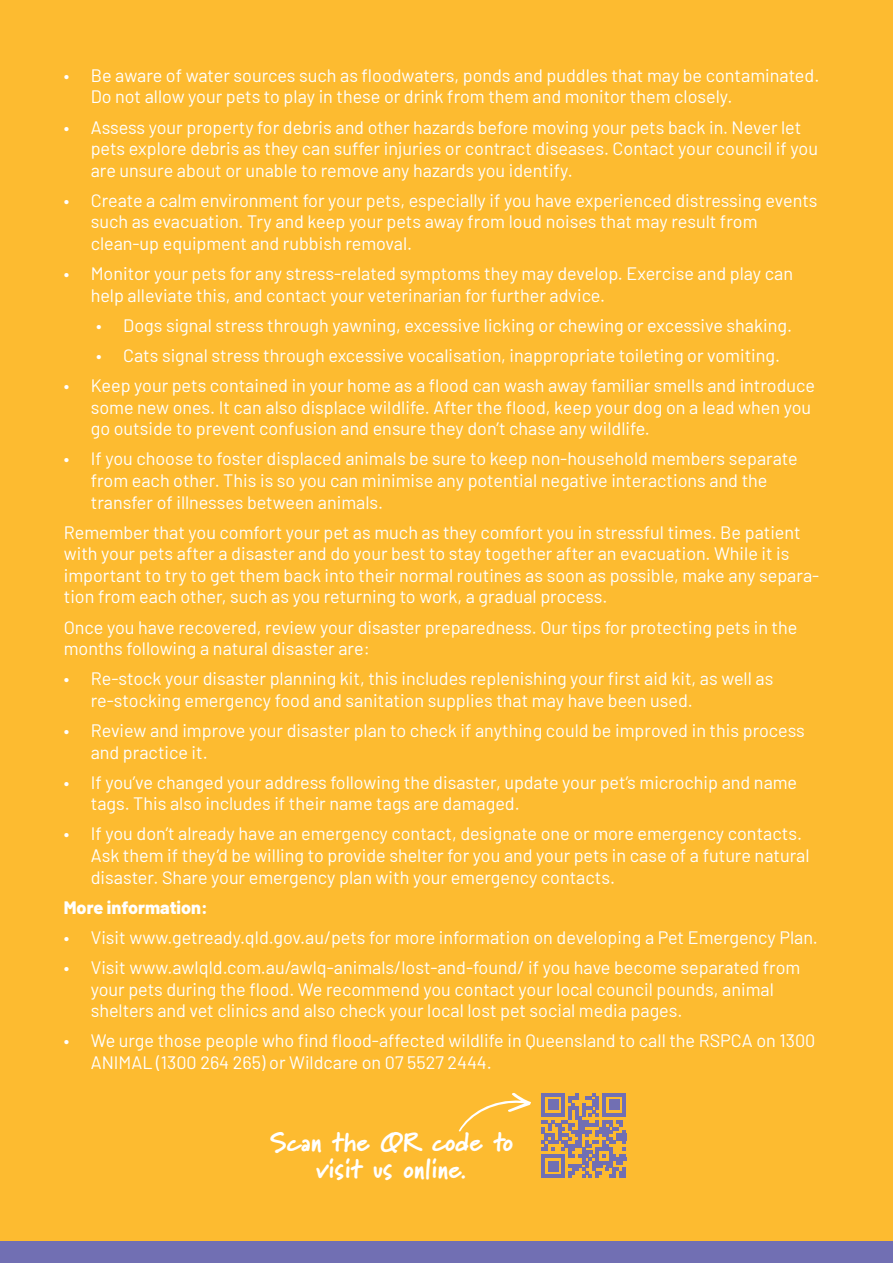
<style>
.page{position:relative;width:893px;height:1263px;background:#fdbb30}
.page>*{position:absolute;margin:0;border:0;box-sizing:border-box;transform-origin:0 0}
.t1{font:900 27px/27px "Marydale";color:#fff;text-align:center}
.t2{font:18px/21.6px "Barlow";color:#fff}
.t3{font:800 18px "Barlow";color:#fff}
</style>
<div class="page">
<svg style="left:541px;top:1093px;width:85px;height:85px"></svg>
<hr style="left:541px;top:1174px;width:24px;height:4px;background:#716fb3">
<div style="left:548px;top:1161px;width:10px;height:10px;background:#716fb3"></div>
<svg style="left:458px;top:1093px;width:73px;height:39px"></svg>
<div style="left:0;top:1242px;width:893px;height:21px;background:#716fb3"></div>
<p class="t2" style="left:91px;top:63px;width:730px;text-indent:-27px">• Be aware of water sources such as floodwaters, ponds and puddles that may be contaminated.<br>Do not allow your pets to play in these or drink from them and monitor them closely.</p>
<p class="t2" style="left:91px;top:115px;width:729px;text-indent:-27px">• Assess your property for debris and other hazards before moving your pets back in. Never let pets explore debris as they can suffer injuries or contract diseases. Contact your council if you are unsure about or unable to remove any hazards you identify.</p>
<p class="t2" style="left:91px;top:188px;width:728px;text-indent:-27px">• Create a calm environment for your pets, especially if you have experienced distressing events such as evacuation. Try and keep your pets away from loud noises that may result from clean-up equipment and rubbish removal.</p>
<p class="t2" style="left:91px;top:261px;width:704px;text-indent:-27px">• Monitor your pets for any stress-related symptoms they may develop. Exercise and play can help alleviate this, and contact your veterinarian for further advice.</p>
<p class="t2" style="left:96px;top:313px;width:697px">• Dogs signal stress through yawning, excessive licking or chewing or excessive shaking.</p>
<p class="t2" style="left:96px;top:343px;width:685px">• Cats signal stress through excessive vocalisation, inappropriate toileting or vomiting.</p>
<p class="t2" style="left:91px;top:373px;width:726px;text-indent:-27px">• Keep your pets contained in your home as a flood can wash away familiar smells and introduce some new ones. It can also displace wildlife. After the flood, keep your dog on a lead when you go outside to prevent confusion and ensure they don’t chase any wildlife.</p>
<p class="t2" style="left:91px;top:447px;width:708px;text-indent:-27px">• If you choose to foster displaced animals be sure to keep non-household members separate from each other. This is so you can minimise any potential negative interactions and the transfer of illnesses between animals.</p>
<p class="t2" style="left:64px;top:520px;width:757px">Remember that you comfort your pet as much as they comfort you in stressful times. Be patient with your pets after a disaster and do your best to stay together after an evacuation. While it is important to try to get them back into their normal routines as soon as possible, make any separa&shy;tion from each other, such as you returning to work, a gradual process.</p>
<p class="t2" style="left:64px;top:615px;width:735px">Once you have recovered, review your disaster preparedness. Our tips for protecting pets in the months following a natural disaster are:</p>
<p class="t2" style="left:91px;top:667px;width:684px;text-indent:-27px">• Re-stock your disaster planning kit, this includes replenishing your first aid kit, as well as re-stocking emergency food and sanitation supplies that may have been used.</p>
<p class="t2" style="left:91px;top:718px;width:715px;text-indent:-27px">• Review and improve your disaster plan to check if anything could be improved in this process and practice it.</p>
<p class="t2" style="left:91px;top:770px;width:708px;text-indent:-27px">• If you’ve changed your address following the disaster, update your pet’s microchip and name tags. This also includes if their name tags are damaged.</p>
<p class="t2" style="left:91px;top:822px;width:720px;text-indent:-27px">• If you don’t already have an emergency contact, designate one or more emergency contacts.<br>Ask them if they’d be willing to provide shelter for you and your pets in case of a future natural disaster. Share your emergency plan with your emergency contacts.</p>
<p class="t3" style="left:64px;top:894px;width:146px">More information:</p>
<p class="t2" style="left:64px;top:925px;width:755px">• Visit www.getready.qld.gov.au/pets for more information on developing a Pet Emergency Plan.</p>
<p class="t2" style="left:91px;top:955px;width:711px;text-indent:-27px">• Visit www.awlqld.com.au/awlq-animals/lost-and-found/ if you have become separated from your pets during the flood. We recommend you contact your local council pounds, animal shelters and vet clinics and also check your local lost pet social media pages.</p>
<p class="t2" style="left:91px;top:1028px;width:726px;text-indent:-27px">• We urge those people who find flood-affected wildlife in Queensland to call the RSPCA on 1300<br>ANIMAL (1300 264 265) or Wildcare on 07 5527 2444.</p>
<p class="t1" style="left:270px;top:1128px;width:245px">Scan the QR code to visit us online.</p>
</div>
